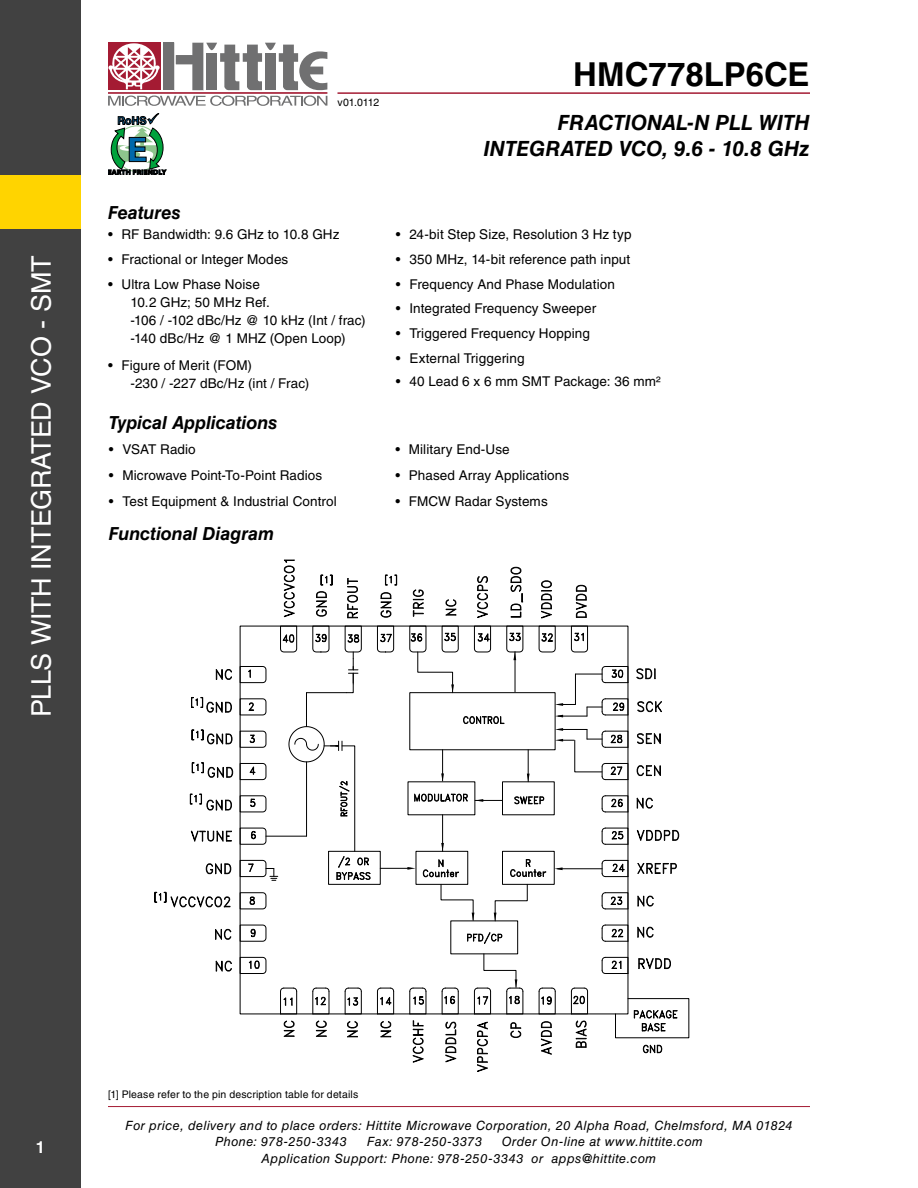
<style>
.page{position:relative;width:918px;height:1188px;background:#fff}
.page>*{position:absolute;margin:0;border:0;box-sizing:border-box;transform-origin:0 0}
.t1{font:700 33px "Helvetica LT Std";color:#000}
.t2{font:27px "Helvetica LT Std";letter-spacing:-.015em;color:#fff}
.t3{font:italic 700 21px/25.2px "Helvetica LT Std";letter-spacing:-.005em;color:#000;text-align:right}
.t4{font:italic 700 18px "Helvetica LT Std";letter-spacing:-.005em;color:#000}
.t5{font:700 16.5px "Helvetica LT Std";color:#fff}
.t6{font:13.5px/18px "Helvetica LT Std";letter-spacing:.01em;color:#000}
.t7{font:italic 12.75px/16.5px "Helvetica LT Std";letter-spacing:.035em;color:#000}
.t8{font:10.5px "Helvetica LT Std";letter-spacing:.015em;color:#000}
</style>
<div class="page">
<hr style="left:108px;top:1106px;width:702px;height:1px;background:#a41b33">
<hr style="left:338px;top:92px;width:472px;height:2px;background:#a41b33">
<div style="left:163px;top:43px;width:11px;height:47px;background:#707071"></div>
<div style="left:108px;top:43px;width:52px;height:47px;background:#a41b33"></div>
<hr style="left:108px;top:92px;width:219px;height:2px;background:#a41b33">
<svg style="left:176px;top:43px;width:151px;height:47px"></svg>
<svg style="left:108px;top:96px;width:219px;height:10px"></svg>
<svg style="left:108px;top:43px;width:52px;height:46px"></svg>
<svg style="left:108px;top:113px;width:58px;height:62px"></svg>
<div style="left:0;top:0;width:81px;height:1188px;background:#414141"></div>
<div style="left:0;top:175px;width:81px;height:54px;background:#ffd400"></div>
<svg style="left:239px;top:892px;width:28px;height:18px"></svg>
<svg style="left:239px;top:924px;width:28px;height:18px"></svg>
<svg style="left:239px;top:957px;width:28px;height:17px"></svg>
<svg style="left:601px;top:795px;width:28px;height:18px"></svg>
<svg style="left:601px;top:827px;width:28px;height:18px"></svg>
<svg style="left:601px;top:860px;width:28px;height:17px"></svg>
<svg style="left:601px;top:892px;width:28px;height:18px"></svg>
<svg style="left:601px;top:924px;width:28px;height:18px"></svg>
<svg style="left:601px;top:957px;width:28px;height:17px"></svg>
<svg style="left:344px;top:987px;width:18px;height:28px"></svg>
<svg style="left:377px;top:987px;width:17px;height:28px"></svg>
<svg style="left:441px;top:987px;width:18px;height:28px"></svg>
<svg style="left:538px;top:987px;width:18px;height:28px"></svg>
<svg style="left:474px;top:625px;width:17px;height:28px"></svg>
<svg style="left:538px;top:625px;width:18px;height:28px"></svg>
<svg style="left:571px;top:625px;width:17px;height:28px"></svg>
<svg style="left:215px;top:669px;width:17px;height:11px"></svg>
<svg style="left:190px;top:830px;width:42px;height:12px"></svg>
<svg style="left:206px;top:863px;width:26px;height:12px"></svg>
<svg style="left:215px;top:928px;width:17px;height:12px"></svg>
<svg style="left:215px;top:960px;width:17px;height:12px"></svg>
<svg style="left:283px;top:559px;width:12px;height:59px"></svg>
<svg style="left:347px;top:578px;width:11px;height:41px"></svg>
<svg style="left:380px;top:592px;width:12px;height:26px"></svg>
<svg style="left:413px;top:589px;width:11px;height:28px"></svg>
<svg style="left:445px;top:599px;width:12px;height:17px"></svg>
<svg style="left:477px;top:576px;width:11px;height:42px"></svg>
<svg style="left:510px;top:567px;width:13px;height:51px"></svg>
<svg style="left:541px;top:580px;width:11px;height:39px"></svg>
<svg style="left:575px;top:585px;width:12px;height:33px"></svg>
<svg style="left:636px;top:668px;width:20px;height:11px"></svg>
<svg style="left:637px;top:701px;width:25px;height:11px"></svg>
<svg style="left:637px;top:733px;width:24px;height:12px"></svg>
<svg style="left:636px;top:765px;width:25px;height:12px"></svg>
<svg style="left:636px;top:797px;width:17px;height:12px"></svg>
<svg style="left:636px;top:829px;width:43px;height:12px"></svg>
<svg style="left:637px;top:863px;width:40px;height:11px"></svg>
<svg style="left:637px;top:895px;width:17px;height:12px"></svg>
<svg style="left:637px;top:926px;width:17px;height:12px"></svg>
<svg style="left:638px;top:958px;width:33px;height:12px"></svg>
<svg style="left:312px;top:987px;width:18px;height:50px"></svg>
<svg style="left:280px;top:987px;width:18px;height:50px"></svg>
<svg style="left:347px;top:1021px;width:11px;height:17px"></svg>
<svg style="left:380px;top:1021px;width:12px;height:17px"></svg>
<svg style="left:409px;top:987px;width:18px;height:76px"></svg>
<svg style="left:445px;top:1021px;width:12px;height:42px"></svg>
<svg style="left:477px;top:1021px;width:11px;height:51px"></svg>
<svg style="left:510px;top:1022px;width:11px;height:16px"></svg>
<svg style="left:540px;top:1021px;width:12px;height:34px"></svg>
<svg style="left:571px;top:987px;width:17px;height:61px"></svg>
<svg style="left:506px;top:625px;width:18px;height:35px"></svg>
<svg style="left:615px;top:998px;width:75px;height:56px"></svg>
<svg style="left:377px;top:625px;width:17px;height:28px"></svg>
<svg style="left:154px;top:892px;width:76px;height:16px"></svg>
<svg style="left:190px;top:793px;width:42px;height:18px"></svg>
<svg style="left:191px;top:762px;width:42px;height:16px"></svg>
<svg style="left:191px;top:729px;width:42px;height:16px"></svg>
<svg style="left:191px;top:697px;width:41px;height:16px"></svg>
<svg style="left:316px;top:574px;width:17px;height:43px"></svg>
<svg style="left:385px;top:574px;width:12px;height:12px"></svg>
<div style="left:502px;top:851px;width:53px;height:34px;border:1px solid #000"></div>
<div style="left:416px;top:851px;width:52px;height:34px;border:1px solid #000"></div>
<svg style="left:414px;top:793px;width:54px;height:9px"></svg>
<svg style="left:510px;top:859px;width:37px;height:18px"></svg>
<svg style="left:423px;top:859px;width:36px;height:19px"></svg>
<svg style="left:467px;top:932px;width:36px;height:12px"></svg>
<svg style="left:514px;top:796px;width:31px;height:9px"></svg>
<svg style="left:463px;top:716px;width:42px;height:8px"></svg>
<svg style="left:575px;top:666px;width:54px;height:17px"></svg>
<hr style="left:575px;top:674px;width:1px;height:30px;background:#000">
<svg style="left:555px;top:698px;width:74px;height:19px"></svg>
<svg style="left:555px;top:728px;width:74px;height:52px"></svg>
<hr style="left:515px;top:652px;width:1px;height:40px;background:#000">
<svg style="left:409px;top:625px;width:50px;height:68px"></svg>
<svg style="left:441px;top:843px;width:3px;height:8px"></svg>
<hr style="left:442px;top:815px;width:1px;height:36px;background:#000">
<svg style="left:441px;top:773px;width:3px;height:9px"></svg>
<hr style="left:442px;top:750px;width:1px;height:31px;background:#000">
<svg style="left:527px;top:774px;width:3px;height:8px"></svg>
<hr style="left:528px;top:750px;width:1px;height:32px;background:#000">
<hr style="left:380px;top:868px;width:30px;height:1px;background:#000">
<svg style="left:407px;top:867px;width:9px;height:3px"></svg>
<svg style="left:474px;top:953px;width:50px;height:62px"></svg>
<svg style="left:494px;top:884px;width:34px;height:38px"></svg>
<svg style="left:475px;top:799px;width:28px;height:3px"></svg>
<svg style="left:554px;top:867px;width:9px;height:3px"></svg>
<hr style="left:558px;top:868px;width:44px;height:1px;background:#000">
<div style="left:328px;top:851px;width:53px;height:34px;border:1px solid #000"></div>
<svg style="left:239px;top:625px;width:132px;height:256px"></svg>
<svg style="left:440px;top:884px;width:34px;height:37px"></svg>
<h2 class="t2" style="left:26px;top:717px;width:463px;rotate:-90deg">PLLs with I ntegrated VCO - SMT</h2>
<p class="t8" style="left:338px;top:96px;width:43px">v01.0112</p>
<h1 class="t1" style="left:573px;top:54px;width:238px">HMC778LP6CE</h1>
<h3 class="t3" style="left:484px;top:110px;width:327px">FRACTIONAL-N PLL WITH<br>INTEGRATED VCO, 9.6 - 10.8 GHz</h3>
<h3 class="t4" style="left:108px;top:201px;width:74px">Features</h3>
<p class="t6" style="left:108px;top:225px;width:233px">• RF Bandwidth: 9.6 GHz to 10.8 GHz</p>
<p class="t6" style="left:108px;top:250px;width:182px">• Fractional or I nteger Modes</p>
<p class="t6" style="left:131px;top:275px;width:237px;text-indent:-23px">• Ultra Low Phase Noise<br>10.2 GHz; 50 MHz Ref.<br>-106 / -102 dBc/Hz @ 10 kHz (I nt / frac) -140 dBc/Hz @ 1 MHZ (Open Loop)</p>
<p class="t6" style="left:131px;top:357px;width:180px;text-indent:-23px">• Figure of Merit (FOM)<br>-230 / -227 dBc/Hz (int / Frac)</p>
<h3 class="t4" style="left:109px;top:412px;width:170px">Typical Applications</h3>
<p class="t6" style="left:109px;top:440px;width:32px">• VSAT</p>
<p class="t6" style="left:160px;top:440px;width:37px">Radio</p>
<p class="t6" style="left:109px;top:466px;width:215px">• Microwave Point-To-Point Radios</p>
<p class="t6" style="left:109px;top:492px;width:229px">• Test Equipment &amp; I ndustrial Control</p>
<h3 class="t4" style="left:109px;top:523px;width:167px">Functional Diagram</h3>
<p class="t6" style="left:396px;top:225px;width:237px">• 24-bit Step Size, Resolution 3 Hz typ</p>
<p class="t6" style="left:396px;top:250px;width:236px">• 350 MHz, 14-bit reference path input</p>
<p class="t6" style="left:396px;top:275px;width:221px">• Frequency And Phase Modulation</p>
<p class="t6" style="left:396px;top:300px;width:202px">• I ntegrated Frequency Sweeper</p>
<p class="t6" style="left:396px;top:324px;width:196px">• Triggered Frequency Hopping</p>
<p class="t6" style="left:396px;top:349px;width:130px">• External Triggering</p>
<p class="t6" style="left:396px;top:372px;width:266px">• 40 Lead 6 x 6 mm SMT Package: 36 mm²</p>
<p class="t6" style="left:395px;top:440px;width:116px">• Military End-Use</p>
<p class="t6" style="left:395px;top:466px;width:175px">• Phased Array Applications</p>
<p class="t6" style="left:395px;top:492px;width:154px">• FMCW Radar Systems</p>
<p class="t5" style="left:36px;top:1138px;width:11px">1</p>
<p class="t8" style="left:108px;top:1089px;width:252px">[1] Please refer to the pin description table for details</p>
<p class="t7" style="left:215px;top:1117px;width:579px;text-indent:-90px">For price, delivery and to place orders: Hittite Microwave Corporation, 20 Alpha Road, Chelmsford, MA 01824<br>Phone: 978-250-3343</p>
<p class="t7" style="left:262px;top:1133px;width:443px;text-indent:240px">Order On-line at www.hittite.com<br>Application Support: Phone: 978-250-3343 or apps@hittite.com</p>
<p class="t7" style="left:367px;top:1133px;width:117px">Fax: 978-250-3373</p>
</div>
